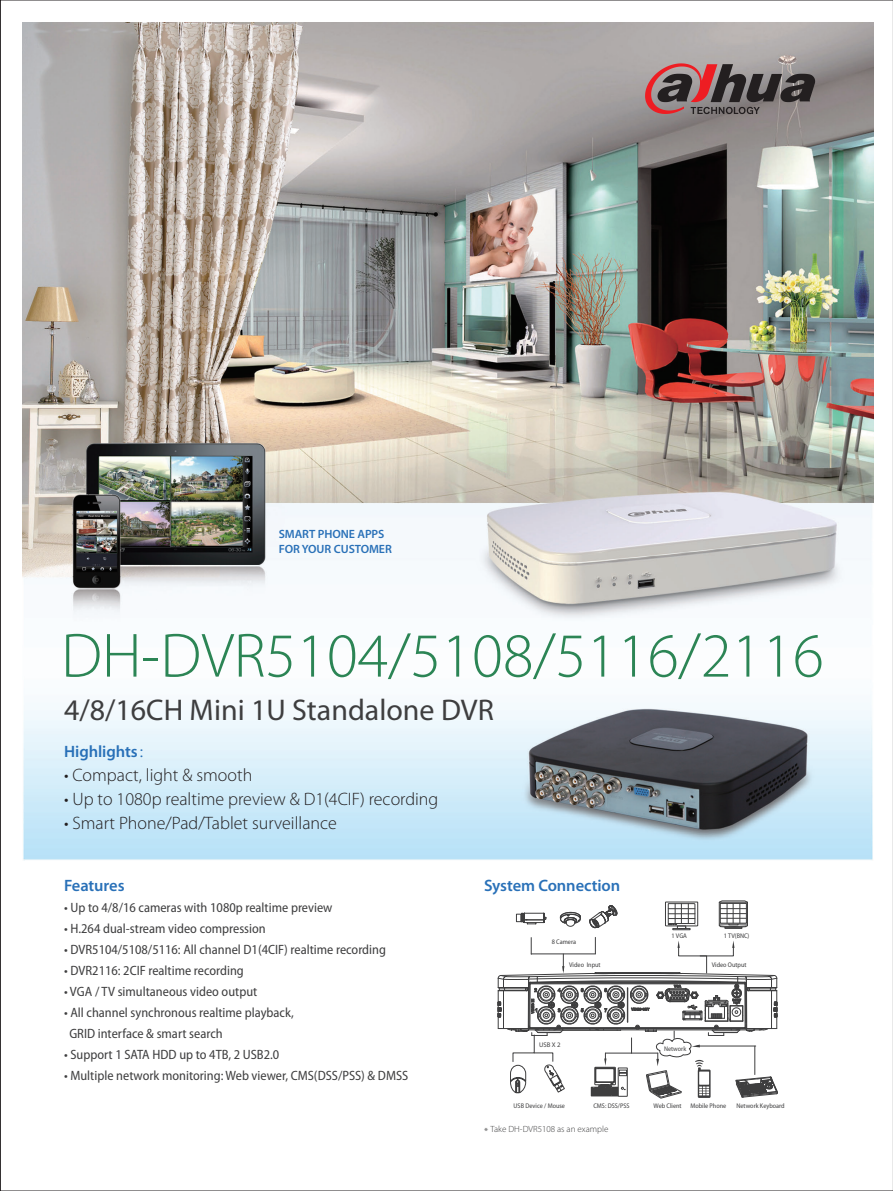
<style>
.page{position:relative;width:893px;height:1191px;background:#fff}
.page>*{position:absolute;margin:0;border:0;box-sizing:border-box;transform-origin:0 0}
.t1{font:300 63px "Myriad Pro";color:#2c8555}
.t2{font:30px "Myriad Pro";color:#3e3e3f}
.t3{font:300 18px "Myriad Pro";color:#231f20}
.t4{font:600 16.5px "Myriad Pro";letter-spacing:-.005em;color:rgb(30 105 180/.95)}
.t5{font:semi-condensed 13.5px/21px "Myriad Pro";color:#3e3e3f}
.t6{font:600 12px/15px "Myriad Pro";letter-spacing:-.005em;color:rgb(30 105 180/.95)}
.t7{font:300 10.5px "Myriad Pro";color:#3e3e3f}
.t8{font:300 9px "Myriad Pro";color:#3e3e3f}
.t9{font:semi-condensed 6.75px "Myriad Pro";color:#3e3e3f}
.t10{font:6.75px "Myriad Pro";color:#3e3e3f}
.s1{font-family:"Adobe Song Std";font-weight:300}
</style>
<div class="page">
<img style="left:23px;top:22px;width:850px;height:838px">
<svg style="left:645px;top:63px;width:170px;height:51px;background:#7b6263"></svg>
<svg style="left:497px;top:900px;width:281px;height:199px"></svg>
<p class="t6" style="left:279px;top:526px;width:115px">SMART PHONE APPS<br>FOR YOUR CUSTOMER</p>
<p class="t1" style="left:61px;top:617px;width:764px">DH-DVR5104/5108/5116/2116</p>
<p class="t2" style="left:64px;top:691px;width:431px">4/8/16CH Mini 1U Standalone DVR</p>
<p class="t4" style="left:64px;top:741px;width:91px">Highlights<span class="s1">：</span></p>
<p class="t3" style="left:64px;top:764px;width:190px">• Compact, light &amp; smooth</p>
<p class="t3" style="left:64px;top:788px;width:376px">• Up to 1080p realtime preview &amp; D1(4CIF) recording</p>
<p class="t3" style="left:64px;top:812px;width:274px">• Smart Phone/Pad/Tablet surveillance</p>
<p class="t4" style="left:64px;top:874px;width:62px">Features</p>
<p class="t5" style="left:64px;top:896px;width:270px">• Up to 4/8/16 cameras with 1080p realtime preview</p>
<p class="t5" style="left:64px;top:917px;width:203px">• H.264 dual-stream video compression</p>
<p class="t5" style="left:64px;top:938px;width:323px">• DVR5104/5108/5116: All channel D1(4CIF) realtime recording</p>
<p class="t5" style="left:64px;top:959px;width:181px">• DVR2116: 2CIF realtime recording</p>
<p class="t5" style="left:64px;top:980px;width:195px">• VGA / TV simultaneous video output</p>
<p class="t5" style="left:69px;top:1001px;width:226px;text-indent:-5px">• All channel synchronous realtime playback,<br>GRID interface &amp; smart search</p>
<p class="t5" style="left:64px;top:1043px;width:217px">• Support 1 SATA HDD up to 4TB, 2 USB2.0</p>
<p class="t5" style="left:64px;top:1064px;width:346px">• Multiple network monitoring: Web viewer, CMS(DSS/PSS) &amp; DMSS</p>
<p class="t4" style="left:484px;top:874px;width:138px">System Connection</p>
<p class="t9" style="left:552px;top:937px;width:26px">8 Camera</p>
<p class="t9" style="left:671px;top:931px;width:17px">1 VGA</p>
<p class="t9" style="left:724px;top:931px;width:27px">1 TV(BNC)</p>
<p class="t9" style="left:569px;top:961px;width:33px">Video Input</p>
<p class="t9" style="left:712px;top:961px;width:36px">Video Output</p>
<p class="t10" style="left:539px;top:1040px;width:23px">USB X 2</p>
<p class="t9" style="left:664px;top:1044px;width:24px">Network</p>
<p class="t9" style="left:514px;top:1101px;width:53px">USB Device / Mouse</p>
<p class="t9" style="left:593px;top:1101px;width:38px">CMS: DSS/PSS</p>
<p class="t9" style="left:653px;top:1101px;width:30px">Web Client</p>
<p class="t9" style="left:690px;top:1101px;width:37px">Mobile Phone</p>
<p class="t9" style="left:736px;top:1101px;width:50px">Network Keyboard</p>
<p class="t8" style="left:490px;top:1123px;width:119px">Take DH-DVR5108 as an example</p>
<p class="t7" style="left:484px;top:1125px;width:6px">*</p>
</div>
